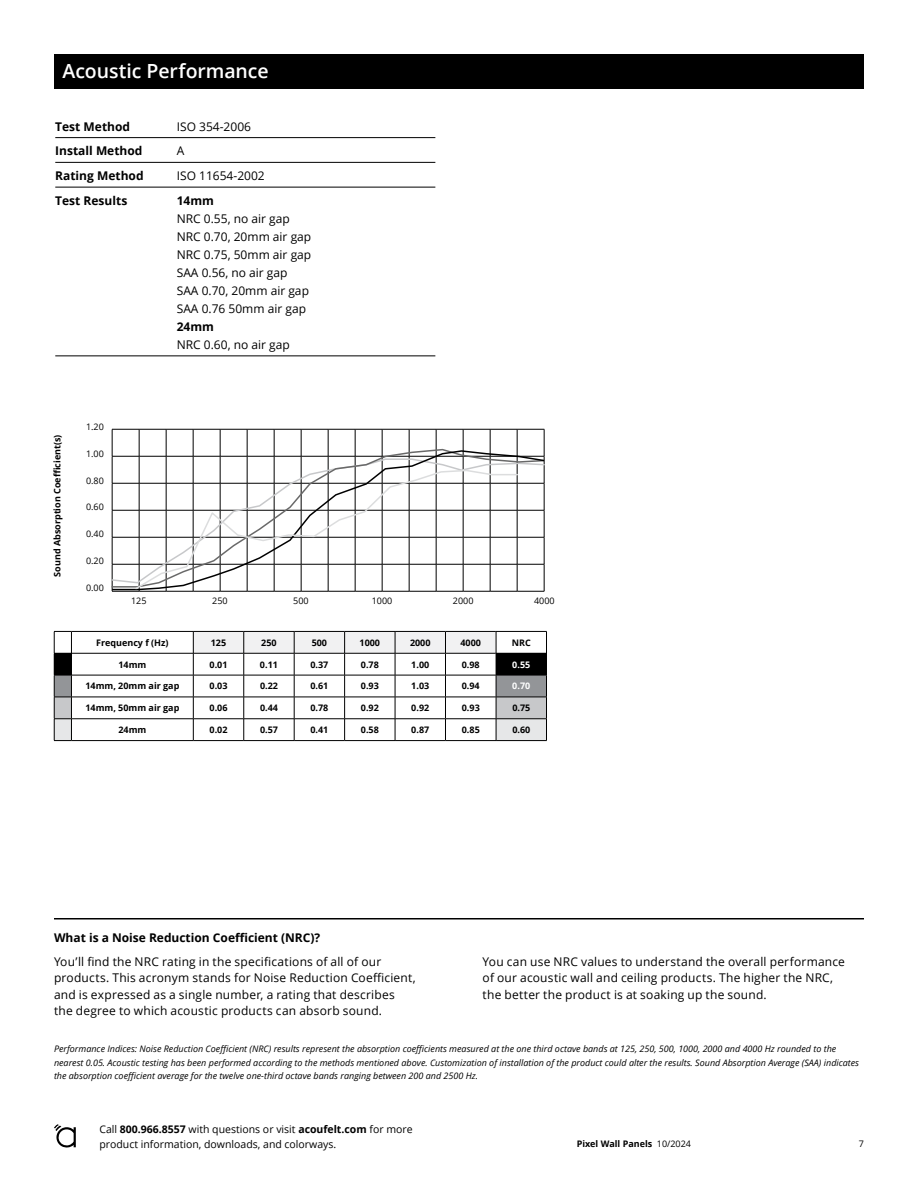
<style>
.page{position:relative;width:918px;height:1188px;background:#fff}
.page>*{position:absolute;margin:0;border:0;box-sizing:border-box;transform-origin:0 0}
.t1{font:600 19.5px "Open Sans";letter-spacing:-.005em;color:#fff}
.t2{font:12px/18px "Open Sans";letter-spacing:.015em;color:#000}
.t3{font:700 12px "Open Sans";color:#000}
.t4{font:10.5px/15px "Open Sans";color:#000}
.t5{font:italic 9px/13.5px "Open Sans";color:#000}
.t6{font:700 9px "Open Sans";color:#000}
.t7{font:9px "Open Sans";color:#000}
.t8{font:700 9px "Open Sans";color:#fff}
.s1{font-weight:700}
.s2{font-weight:400}
</style>
<div class="page">
<svg style="left:54px;top:1124px;width:22px;height:24px"></svg>
<hr style="left:55px;top:137px;width:380px;height:1px;background:#000">
<hr style="left:55px;top:162px;width:380px;height:1px;background:#000">
<hr style="left:55px;top:187px;width:380px;height:1px;background:#000">
<hr style="left:55px;top:356px;width:380px;height:1px;background:#000">
<div style="left:54px;top:54px;width:810px;height:34px;background:#000"></div>
<hr style="left:54px;top:918px;width:810px;height:2px;background:#000">
<svg style="left:112px;top:429px;width:433px;height:163px"></svg>
<svg style="left:54px;top:631px;width:493px;height:110px"></svg>
<hr style="left:496px;top:653px;width:51px;height:1px;background:#000">
<svg style="left:111px;top:449px;width:434px;height:142px"></svg>
<svg style="left:134px;top:469px;width:385px;height:122px"></svg>
<h1 class="t1" style="left:63px;top:57px;width:207px">Acoustic Performance</h1>
<p class="t3" style="left:55px;top:118px;width:76px">Test Method</p>
<p class="t2" style="left:177px;top:117px;width:76px">ISO 354-2006</p>
<p class="t3" style="left:55px;top:143px;width:89px">Install Method</p>
<p class="t2" style="left:177px;top:142px;width:9px">A</p>
<p class="t3" style="left:55px;top:167px;width:90px">Rating Method</p>
<p class="t2" style="left:177px;top:167px;width:90px">ISO 11654-2002</p>
<p class="t3" style="left:55px;top:192px;width:74px">Test Results</p>
<p class="t3" style="left:177px;top:192px;width:39px">14mm</p>
<p class="t2" style="left:177px;top:209px;width:136px">NRC 0.55, no air gap<br>NRC 0.70, 20mm air gap<br>NRC 0.75, 50mm air gap<br>SAA 0.56, no air gap<br>SAA 0.70, 20mm air gap<br>SAA 0.76 50mm air gap</p>
<p class="t3" style="left:177px;top:318px;width:39px">24mm</p>
<p class="t2" style="left:177px;top:335px;width:115px">NRC 0.60, no air gap</p>
<p class="t6" style="left:51px;top:577px;width:144px;rotate:-90deg">Sound Absorption Coefficient(s)</p>
<p class="t7" style="left:86px;top:420px;width:19px">1.20</p>
<p class="t7" style="left:86px;top:447px;width:19px">1.00</p>
<p class="t7" style="left:86px;top:474px;width:19px">0.80</p>
<p class="t7" style="left:86px;top:501px;width:19px">0.60</p>
<p class="t7" style="left:86px;top:528px;width:19px">0.40</p>
<p class="t7" style="left:86px;top:555px;width:19px">0.20</p>
<p class="t7" style="left:86px;top:582px;width:19px">0.00</p>
<p class="t7" style="left:131px;top:595px;width:17px">125</p>
<p class="t7" style="left:212px;top:595px;width:17px">250</p>
<p class="t7" style="left:293px;top:595px;width:17px">500</p>
<p class="t7" style="left:372px;top:595px;width:22px">1000</p>
<p class="t7" style="left:453px;top:595px;width:22px">2000</p>
<p class="t7" style="left:534px;top:595px;width:22px">4000</p>
<p class="t6" style="left:96px;top:636px;width:74px">Frequency f (Hz)</p>
<p class="t6" style="left:211px;top:636px;width:17px">125</p>
<p class="t6" style="left:261px;top:636px;width:17px">250</p>
<p class="t6" style="left:312px;top:636px;width:17px">500</p>
<p class="t6" style="left:360px;top:636px;width:22px">1000</p>
<p class="t6" style="left:410px;top:636px;width:22px">2000</p>
<p class="t6" style="left:461px;top:636px;width:22px">4000</p>
<p class="t6" style="left:512px;top:636px;width:20px">NRC</p>
<p class="t6" style="left:118px;top:658px;width:29px">14mm</p>
<p class="t6" style="left:210px;top:658px;width:19px">0.01</p>
<p class="t6" style="left:260px;top:658px;width:19px">0.11</p>
<p class="t6" style="left:310px;top:658px;width:19px">0.37</p>
<p class="t6" style="left:361px;top:658px;width:19px">0.78</p>
<p class="t6" style="left:411px;top:658px;width:19px">1.00</p>
<p class="t6" style="left:462px;top:658px;width:19px">0.98</p>
<p class="t8" style="left:512px;top:658px;width:19px">0.55</p>
<p class="t6" style="left:85px;top:680px;width:96px">14mm, 20mm air gap</p>
<p class="t6" style="left:210px;top:680px;width:19px">0.03</p>
<p class="t6" style="left:260px;top:680px;width:19px">0.22</p>
<p class="t6" style="left:310px;top:680px;width:19px">0.61</p>
<p class="t6" style="left:361px;top:680px;width:19px">0.93</p>
<p class="t6" style="left:411px;top:680px;width:19px">1.03</p>
<p class="t6" style="left:462px;top:680px;width:19px">0.94</p>
<p class="t8" style="left:512px;top:680px;width:19px">0.70</p>
<p class="t6" style="left:85px;top:702px;width:96px">14mm, 50mm air gap</p>
<p class="t6" style="left:210px;top:702px;width:19px">0.06</p>
<p class="t6" style="left:260px;top:702px;width:19px">0.44</p>
<p class="t6" style="left:310px;top:702px;width:19px">0.78</p>
<p class="t6" style="left:361px;top:702px;width:19px">0.92</p>
<p class="t6" style="left:411px;top:702px;width:19px">0.92</p>
<p class="t6" style="left:462px;top:702px;width:19px">0.93</p>
<p class="t6" style="left:512px;top:702px;width:19px">0.75</p>
<p class="t6" style="left:118px;top:724px;width:29px">24mm</p>
<p class="t6" style="left:210px;top:724px;width:19px">0.02</p>
<p class="t6" style="left:260px;top:724px;width:19px">0.57</p>
<p class="t6" style="left:310px;top:724px;width:19px">0.41</p>
<p class="t6" style="left:361px;top:724px;width:19px">0.58</p>
<p class="t6" style="left:411px;top:724px;width:19px">0.87</p>
<p class="t6" style="left:462px;top:724px;width:19px">0.85</p>
<p class="t6" style="left:512px;top:724px;width:19px">0.60</p>
<p class="t3" style="left:54px;top:929px;width:268px">What is a Noise Reduction Coefficient (NRC)?</p>
<p class="t2" style="left:54px;top:953px;width:363px;line-height:16.5px">You’ll find the NRC rating in the specifications of all of our products. This acronym stands for Noise Reduction Coefficient, and is expressed as a single number, a rating that describes the degree to which acoustic products can absorb sound.</p>
<p class="t2" style="left:483px;top:953px;width:364px;line-height:16.5px">You can use NRC values to understand the overall performance of our acoustic wall and ceiling products. The higher the NRC, the better the product is at soaking up the sound.</p>
<p class="t5" style="left:54px;top:1042px;width:807px">Performance Indices: Noise Reduction Coefficient (NRC) results represent the absorption coefficients measured at the one third octave bands at 125, 250, 500, 1000, 2000 and 4000 Hz rounded to the nearest 0.05. Acoustic testing has been performed according to the methods mentioned above. Customization of installation of the product could alter the results. Sound Absorption Average (SAA) indicates the absorption coefficient average for the twelve one-third octave bands ranging between 200 and 2500 Hz.</p>
<p class="t4" style="left:99px;top:1121px;width:315px">Call <span class="s1">800.966.8557</span> with questions or visit <span class="s1">acoufelt.com</span> for more product information, downloads, and colorways.</p>
<p class="t6" style="left:577px;top:1138px;width:116px">Pixel Wall Panels <span class="s2">10/2024</span></p>
<p class="t7" style="left:859px;top:1138px;width:7px">7</p>
</div>
